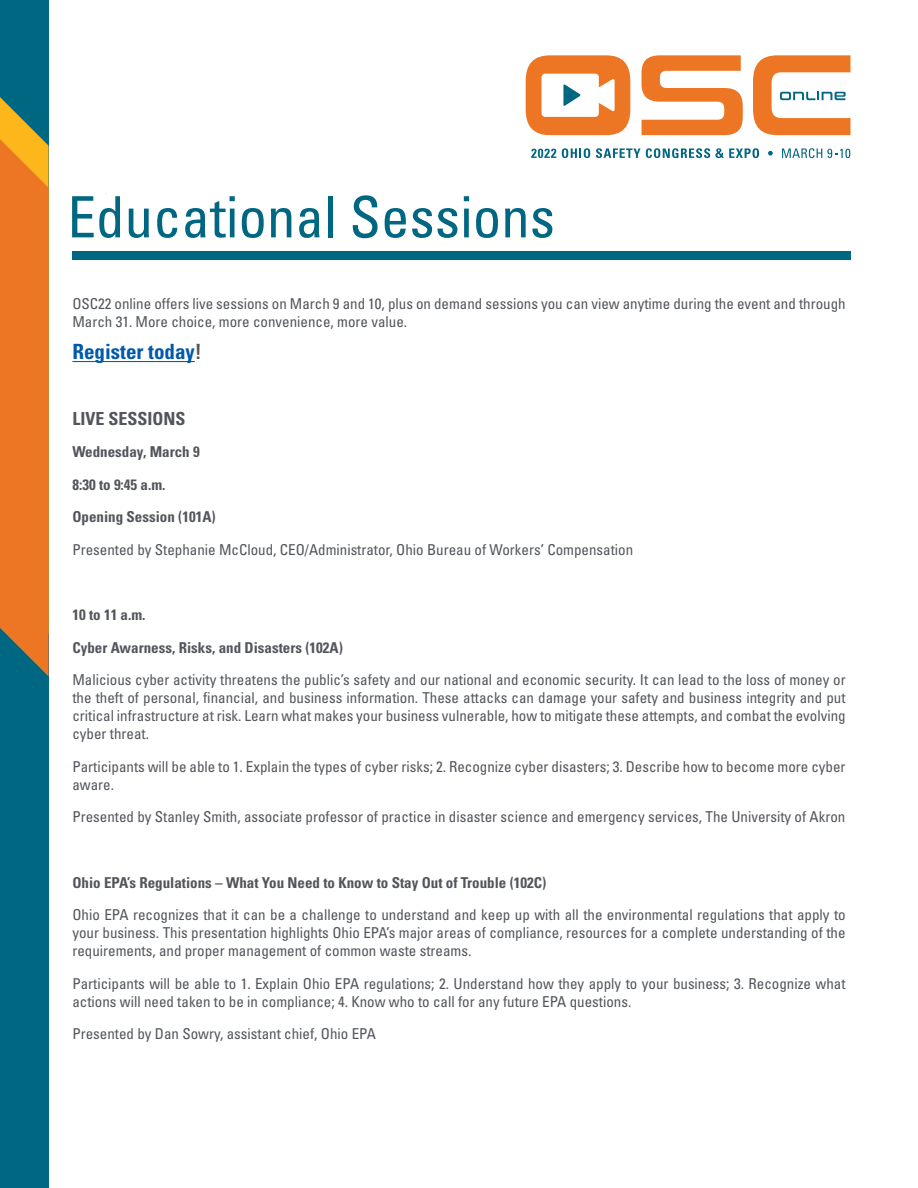
<style>
.page{position:relative;width:918px;height:1188px;background:#fff}
.page>*{position:absolute;margin:0;border:0;box-sizing:border-box;transform-origin:0 0}
.t1{font:condensed 57px "Univers LT Std";color:#006782}
.t2{font:700 condensed 21px "Univers LT Std";color:#0059aa}
.t3{font:700 condensed 18px "Univers LT Std";color:#52555b}
.t4{font:condensed 15px/18px "Univers LT Std";color:#52555b}
.t5{font:700 condensed 15px/32.5px "Univers LT Std";color:#52555b}
.s1{color:#52555b}
</style>
<div class="page">
<hr style="left:72px;top:361px;width:123px;height:1px;background:#0059aa">
<div style="left:0;top:0;width:49px;height:1188px;background:#006782"></div>
<svg style="left:0;top:97px;width:49px;height:579px"></svg>
<svg style="left:531px;top:149px;width:25px;height:9px"></svg>
<svg style="left:562px;top:148px;width:28px;height:10px"></svg>
<svg style="left:596px;top:148px;width:163px;height:10px"></svg>
<svg style="left:768px;top:151px;width:5px;height:5px"></svg>
<svg style="left:782px;top:148px;width:68px;height:10px"></svg>
<svg style="left:642px;top:55px;width:101px;height:80px"></svg>
<svg style="left:753px;top:55px;width:98px;height:80px"></svg>
<svg style="left:526px;top:55px;width:104px;height:80px"></svg>
<div style="left:72px;top:251px;width:778px;height:9px;background:#006782"></div>
<h1 class="t1" style="left:68px;top:181px;width:489px">Educational Sessions</h1>
<p class="t4" style="left:72px;top:294px;width:775px">OSC22 online offers live sessions on March 9 and 10, plus on demand sessions you can view anytime during the event and through<br>March 31. More choice, more convenience, more value.</p>
<h2 class="t2" style="left:72px;top:339px;width:131px">Register today<span class="s1">!</span></h2>
<p class="t3" style="left:72px;top:407px;width:115px">LIVE SESSIONS</p>
<p class="t5" style="left:72px;top:436px;width:145px">Wednesday, March 9<br>8:30 to 9:45 a.m.<br>Opening Session (101A)</p>
<p class="t4" style="left:72px;top:540px;width:562px">Presented by Stephanie McCloud, CEO/Administrator, Ohio Bureau of Workers’ Compensation</p>
<p class="t5" style="left:72px;top:598px;width:272px">10 to 11 a.m.<br>Cyber Awarness, Risks, and Disasters (102A)</p>
<p class="t4" style="left:72px;top:671px;width:775px;text-align:justify">Malicious cyber activity threatens the public’s safety and our national and economic security. It can lead to the loss of money or the theft of personal, financial, and business information. These attacks can damage your safety and business integrity and put critical infrastructure at risk. Learn what makes your business vulnerable, how to mitigate these attempts, and combat the evolving cyber threat.</p>
<p class="t4" style="left:72px;top:757px;width:775px">Participants will be able to 1. Explain the types of cyber risks; 2. Recognize cyber disasters; 3. Describe how to become more cyber aware.</p>
<p class="t4" style="left:72px;top:808px;width:775px">Presented by Stanley Smith, associate professor of practice in disaster science and emergency services, The University of Akron</p>
<p class="t5" style="left:72px;top:866px;width:476px">Ohio EPA’s Regulations – What You Need to Know to Stay Out of Trouble (102C)</p>
<p class="t4" style="left:72px;top:906px;width:775px;text-align:justify">Ohio EPA recognizes that it can be a challenge to understand and keep up with all the environmental regulations that apply to your business. This presentation highlights Ohio EPA’s major areas of compliance, resources for a complete understanding of the requirements, and proper management of common waste streams.</p>
<p class="t4" style="left:72px;top:974px;width:775px">Participants will be able to 1. Explain Ohio EPA regulations; 2. Understand how they apply to your business; 3. Recognize what actions will need taken to be in compliance; 4. Know who to call for any future EPA questions.</p>
<p class="t4" style="left:72px;top:1025px;width:305px">Presented by Dan Sowry, assistant chief, Ohio EPA</p>
</div>
